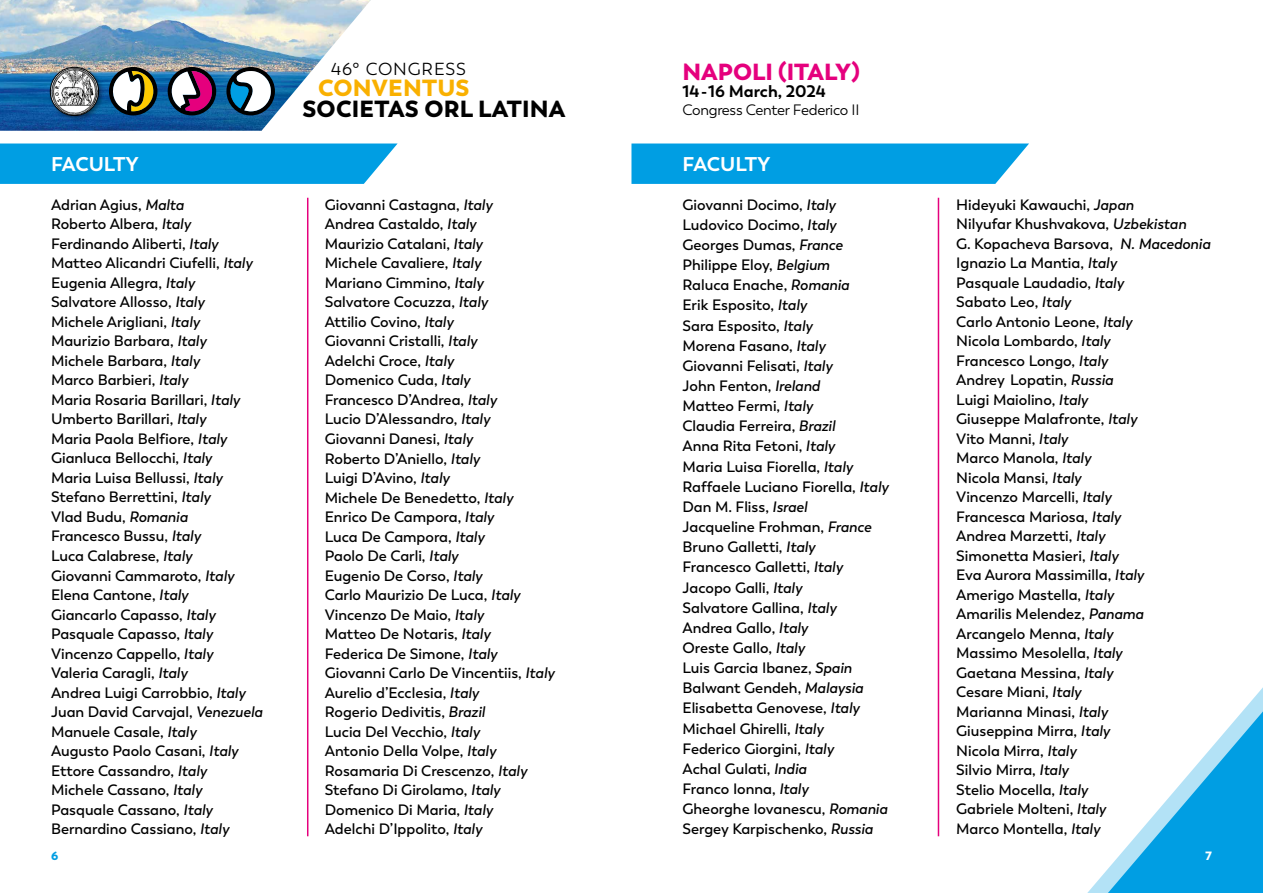
<style>
.page{position:relative;width:1263px;height:893px;background:#fff}
.page>*{position:absolute;margin:0;border:0;box-sizing:border-box;transform-origin:0 0}
.t1{font:900 23.25px "Trenda";letter-spacing:.01em;color:#000}
.t2{font:900 23.25px "Trenda";color:#e5007d}
.t3{font:900 23.25px "Trenda";letter-spacing:.01em;color:#f9b000}
.t4{font:700 19.8px "Trenda";letter-spacing:-.01em;color:#fff}
.t5{font:17.4px "Trenda";letter-spacing:.05em;color:#000}
.t6{font:700 16.65px "Trenda";color:#000}
.t7{font:600 15px/19.5px "Trenda";color:#000}
.t8{font:15px "Trenda";letter-spacing:-.02em;color:#000}
.t9{font:900 12px "Trenda";color:#009ee3}
.t10{font:900 12px "Trenda";color:#fff}
.s1{font-style:italic}
</style>
<div class="page">
<svg style="left:1108px;top:711px;width:155px;height:182px"></svg>
<img style="left:0;top:0;width:371px;height:131px">
<div style="left:0;top:144px;width:397px;height:40px;background:#009ee3"></div>
<div style="left:631px;top:144px;width:398px;height:40px;background:#009ee3"></div>
<div style="left:47px;top:65px;width:58px;height:57px;background:#000;opacity:.44"></div>
<img style="left:51px;top:68px;width:47px;height:47px">
<div style="left:50px;top:67px;width:49px;height:49px;border:1px solid #000;border-radius:50%"></div>
<svg style="left:109px;top:67px;width:49px;height:49px"></svg>
<svg style="left:168px;top:67px;width:49px;height:48px"></svg>
<svg style="left:226px;top:67px;width:49px;height:49px"></svg>
<hr style="left:307px;top:198px;width:1px;height:638px;background:#e5007d">
<hr style="left:938px;top:198px;width:1px;height:638px;background:#e5007d">
<p class="t5" style="left:331px;top:58px;width:136px">46° CONGRESS</p>
<h1 class="t3" style="left:318px;top:72px;width:153px">CONVENTUS</h1>
<h1 class="t1" style="left:302px;top:93px;width:265px">SOCIETAS ORL LATINA</h1>
<h1 class="t2" style="left:682px;top:57px;width:179px">NAPOLI (ITALY)</h1>
<p class="t6" style="left:682px;top:81px;width:145px">14-16 March, 2024</p>
<p class="t8" style="left:682px;top:101px;width:178px">Congress Center Federico II</p>
<h2 class="t4" style="left:51px;top:152px;width:89px">FACULTY</h2>
<h2 class="t4" style="left:682px;top:152px;width:89px">FACULTY</h2>
<p class="t7" style="left:51px;top:195px;width:213px">Adrian Agius, <span class="s1">Malta<br></span>Roberto Albera, <span class="s1">Italy<br></span>Ferdinando Aliberti, <span class="s1">Italy<br></span>Matteo Alicandri Ciufelli, <span class="s1">Italy<br></span>Eugenia Allegra, <span class="s1">Italy<br></span>Salvatore Allosso, <span class="s1">Italy<br></span>Michele Arigliani, <span class="s1">Italy<br></span>Maurizio Barbara, <span class="s1">Italy<br></span>Michele Barbara, <span class="s1">Italy<br></span>Marco Barbieri, <span class="s1">Italy<br></span>Maria Rosaria Barillari, <span class="s1">Italy<br></span>Umberto Barillari, <span class="s1">Italy<br></span>Maria Paola Belfiore, <span class="s1">Italy<br></span>Gianluca Bellocchi, <span class="s1">Italy<br></span>Maria Luisa Bellussi, <span class="s1">Italy<br></span>Stefano Berrettini, <span class="s1">Italy<br></span>Vlad Budu, <span class="s1">Romania<br></span>Francesco Bussu, <span class="s1">Italy<br></span>Luca Calabrese, <span class="s1">Italy<br></span>Giovanni Cammaroto, <span class="s1">Italy<br></span>Elena Cantone, <span class="s1">Italy<br></span>Giancarlo Capasso, <span class="s1">Italy<br></span>Pasquale Capasso, <span class="s1">Italy<br></span>Vincenzo Cappello, <span class="s1">Italy<br></span>Valeria Caragli, <span class="s1">Italy<br></span>Andrea Luigi Carrobbio, <span class="s1">Italy<br></span>Juan David Carvajal, <span class="s1">Venezuela<br></span>Manuele Casale, <span class="s1">Italy<br></span>Augusto Paolo Casani, <span class="s1">Italy<br></span>Ettore Cassandro, <span class="s1">Italy<br></span>Michele Cassano, <span class="s1">Italy<br></span>Pasquale Cassano, <span class="s1">Italy<br></span>Bernardino Cassiano, <span class="s1">Italy</span></p>
<p class="t7" style="left:325px;top:195px;width:231px">Giovanni Castagna, <span class="s1">Italy<br></span>Andrea Castaldo, <span class="s1">Italy<br></span>Maurizio Catalani, <span class="s1">Italy<br></span>Michele Cavaliere, <span class="s1">Italy<br></span>Mariano Cimmino, <span class="s1">Italy<br></span>Salvatore Cocuzza, <span class="s1">Italy<br></span>Attilio Covino, <span class="s1">Italy<br></span>Giovanni Cristalli, <span class="s1">Italy<br></span>Adelchi Croce, <span class="s1">Italy<br></span>Domenico Cuda, <span class="s1">Italy<br></span>Francesco D’Andrea, <span class="s1">Italy<br></span>Lucio D’Alessandro, <span class="s1">Italy<br></span>Giovanni Danesi, <span class="s1">Italy<br></span>Roberto D’Aniello, <span class="s1">Italy<br></span>Luigi D’Avino, <span class="s1">Italy<br></span>Michele De Benedetto, <span class="s1">Italy<br></span>Enrico De Campora, <span class="s1">Italy<br></span>Luca De Campora, <span class="s1">Italy<br></span>Paolo De Carli, <span class="s1">Italy<br></span>Eugenio De Corso, <span class="s1">Italy<br></span>Carlo Maurizio De Luca, <span class="s1">Italy<br></span>Vincenzo De Maio, <span class="s1">Italy<br></span>Matteo De Notaris, <span class="s1">Italy<br></span>Federica De Simone, <span class="s1">Italy<br></span>Giovanni Carlo De Vincentiis, <span class="s1">Italy<br></span>Aurelio d’Ecclesia, <span class="s1">Italy<br></span>Rogerio Dedivitis, <span class="s1">Brazil<br></span>Lucia Del Vecchio, <span class="s1">Italy<br></span>Antonio Della Volpe, <span class="s1">Italy<br></span>Rosamaria Di Crescenzo, <span class="s1">Italy<br></span>Stefano Di Girolamo, <span class="s1">Italy<br></span>Domenico Di Maria, <span class="s1">Italy<br></span>Adelchi D’Ippolito, <span class="s1">Italy</span></p>
<p class="t7" style="left:682px;top:195px;width:208px;line-height:20.1px">Giovanni Docimo, <span class="s1">Italy<br></span>Ludovico Docimo, <span class="s1">Italy<br></span>Georges Dumas, <span class="s1">France<br></span>Philippe Eloy, <span class="s1">Belgium<br></span>Raluca Enache, <span class="s1">Romania<br></span>Erik Esposito, <span class="s1">Italy<br></span>Sara Esposito, <span class="s1">Italy<br></span>Morena Fasano, <span class="s1">Italy<br></span>Giovanni Felisati, <span class="s1">Italy<br></span>John Fenton, <span class="s1">Ireland<br></span>Matteo Fermi, <span class="s1">Italy<br></span>Claudia Ferreira, <span class="s1">Brazil<br></span>Anna Rita Fetoni, <span class="s1">Italy<br></span>Maria Luisa Fiorella, <span class="s1">Italy<br></span>Raffaele Luciano Fiorella, <span class="s1">Italy<br></span>Dan M. Fliss, <span class="s1">Israel<br></span>Jacqueline Frohman, <span class="s1">France<br></span>Bruno Galletti, <span class="s1">Italy<br></span>Francesco Galletti, <span class="s1">Italy<br></span>Jacopo Galli, <span class="s1">Italy<br></span>Salvatore Gallina, <span class="s1">Italy<br></span>Andrea Gallo, <span class="s1">Italy<br></span>Oreste Gallo, <span class="s1">Italy<br></span>Luis Garcia Ibanez, <span class="s1">Spain<br></span>Balwant Gendeh, <span class="s1">Malaysia<br></span>Elisabetta Genovese, <span class="s1">Italy<br></span>Michael Ghirelli, <span class="s1">Italy<br></span>Federico Giorgini, <span class="s1">Italy<br></span>Achal Gulati, <span class="s1">India<br></span>Franco Ionna, <span class="s1">Italy<br></span>Gheorghe Iovanescu, <span class="s1">Romania<br></span>Sergey Karpischenko, <span class="s1">Russia</span></p>
<p class="t7" style="left:956px;top:195px;width:256px">Hideyuki Kawauchi, <span class="s1">Japan<br></span>Nilyufar Khushvakova, <span class="s1">Uzbekistan<br></span>G. Kopacheva Barsova, <span class="s1">N. Macedonia<br></span>Ignazio La Mantia, <span class="s1">Italy<br></span>Pasquale Laudadio, <span class="s1">Italy<br></span>Sabato Leo, <span class="s1">Italy<br></span>Carlo Antonio Leone, <span class="s1">Italy<br></span>Nicola Lombardo, <span class="s1">Italy<br></span>Francesco Longo, <span class="s1">Italy<br></span>Andrey Lopatin, <span class="s1">Russia<br></span>Luigi Maiolino, <span class="s1">Italy<br></span>Giuseppe Malafronte, <span class="s1">Italy<br></span>Vito Manni, <span class="s1">Italy<br></span>Marco Manola, <span class="s1">Italy<br></span>Nicola Mansi, <span class="s1">Italy<br></span>Vincenzo Marcelli, <span class="s1">Italy<br></span>Francesca Mariosa, <span class="s1">Italy<br></span>Andrea Marzetti, <span class="s1">Italy<br></span>Simonetta Masieri, <span class="s1">Italy<br></span>Eva Aurora Massimilla, <span class="s1">Italy<br></span>Amerigo Mastella, <span class="s1">Italy<br></span>Amarilis Melendez, <span class="s1">Panama<br></span>Arcangelo Menna, <span class="s1">Italy<br></span>Massimo Mesolella, <span class="s1">Italy<br></span>Gaetana Messina, <span class="s1">Italy<br></span>Cesare Miani, <span class="s1">Italy<br></span>Marianna Minasi, <span class="s1">Italy<br></span>Giuseppina Mirra, <span class="s1">Italy<br></span>Nicola Mirra, <span class="s1">Italy<br></span>Silvio Mirra, <span class="s1">Italy<br></span>Stelio Mocella, <span class="s1">Italy<br></span>Gabriele Molteni, <span class="s1">Italy<br></span>Marco Montella, <span class="s1">Italy</span></p>
<p class="t9" style="left:51px;top:848px;width:9px">6</p>
<p class="t10" style="left:1205px;top:848px;width:8px">7</p>
</div>
